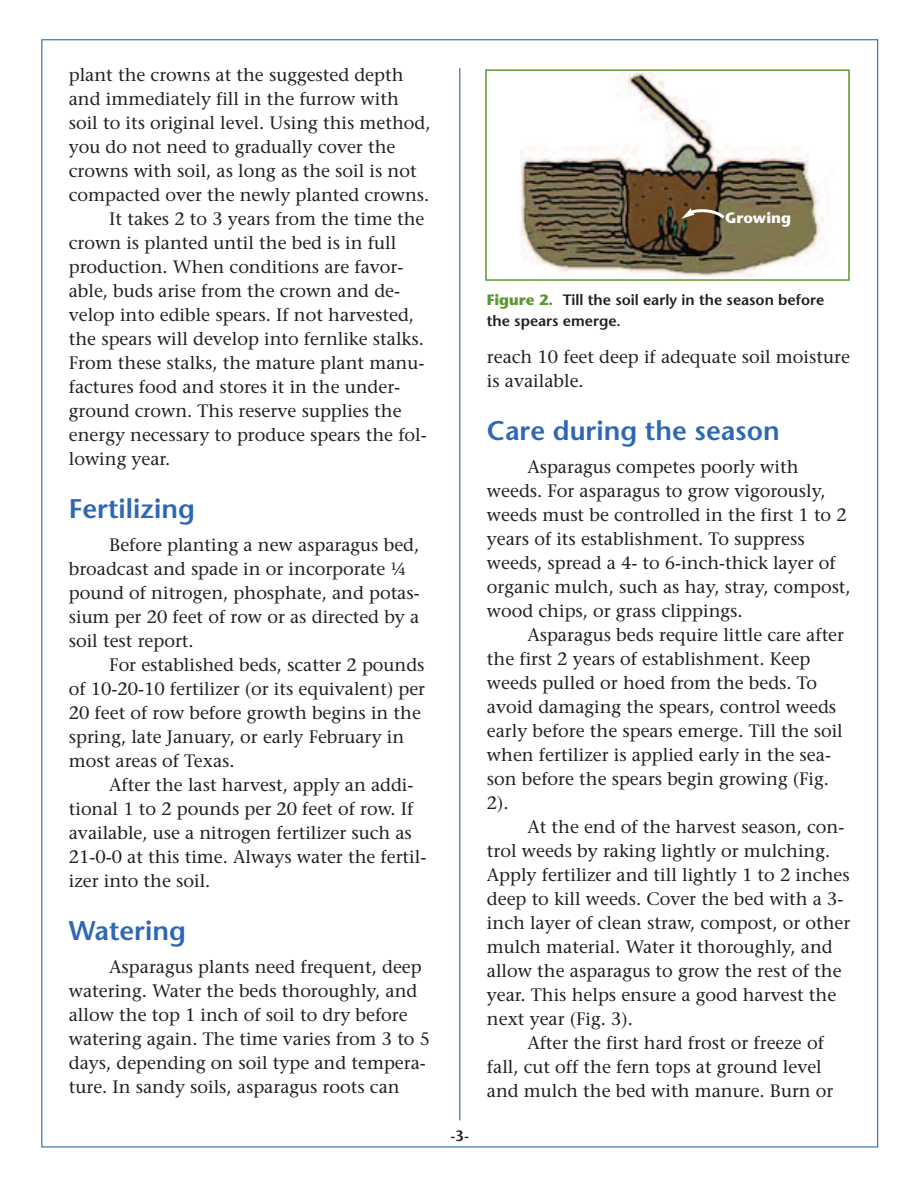
<style>
.page{position:relative;width:918px;height:1188px;background:#fff}
.page>*{position:absolute;margin:0;border:0;box-sizing:border-box;transform-origin:0 0}
.t1{font:600 27px "Stone Sans";color:#2e67b2}
.t2{font:18px/24px "Stone Serif";color:#231f20}
.t3{font:600 15px/21px "Stone Sans";color:#231f20}
.t4{font:700 15px "Stone Sans";color:#fff}
.s1{font-weight:700;color:#5c9731}
</style>
<div class="page">
<img style="left:521px;top:73px;width:308px;height:205px">
<div style="left:485px;top:69px;width:365px;height:212px;border:2px solid #5c9731"></div>
<hr style="left:459px;top:68px;width:2px;height:1052px;background:#6f86c3">
<svg style="left:681px;top:208px;width:47px;height:14px"></svg>
<p class="t2" style="left:69px;top:64px;width:336px">plant the crowns at the suggested depth</p>
<p class="t2" style="left:69px;top:88px;width:332px">and immediately fill in the furrow with</p>
<p class="t2" style="left:69px;top:112px;width:363px">soil to its original level. Using this method,</p>
<p class="t2" style="left:69px;top:136px;width:328px">you do not need to gradually cover the</p>
<p class="t2" style="left:69px;top:160px;width:349px">crowns with soil, as long as the soil is not</p>
<p class="t2" style="left:69px;top:184px;width:362px">compacted over the newly planted crowns.</p>
<p class="t2" style="left:109px;top:208px;width:317px">It takes 2 to 3 years from the time the</p>
<p class="t2" style="left:69px;top:232px;width:329px">crown is planted until the bed is in full</p>
<p class="t2" style="left:69px;top:256px;width:336px">production. When conditions are favor-</p>
<p class="t2" style="left:69px;top:280px;width:333px">able, buds arise from the crown and de-</p>
<p class="t2" style="left:69px;top:304px;width:347px">velop into edible spears. If not harvested,</p>
<p class="t2" style="left:69px;top:328px;width:357px">the spears will develop into fernlike stalks.</p>
<p class="t2" style="left:69px;top:352px;width:357px">From these stalks, the mature plant manu-</p>
<p class="t2" style="left:69px;top:376px;width:333px">factures food and stores it in the under-</p>
<p class="t2" style="left:69px;top:400px;width:334px">ground crown. This reserve supplies the</p>
<p class="t2" style="left:69px;top:424px;width:359px">energy necessary to produce spears the fol-</p>
<p class="t2" style="left:69px;top:448px;width:103px">lowing year.</p>
<h1 class="t1" style="left:69px;top:498px;width:128px">Fertilizing</h1>
<p class="t2" style="left:69px;top:535px;width:352px;text-indent:40px">Before planting a new asparagus bed, broadcast and spade in or incorporate ¼ pound of nitrogen, phosphate, and potas&shy;sium per 20 feet of row or as directed by a soil test report.</p>
<p class="t2" style="left:69px;top:655px;width:358px;text-indent:40px">For established beds, scatter 2 pounds of 10-20-10 fertilizer (or its equivalent) per 20 feet of row before growth begins in the spring, late January, or early February in most areas of Texas.</p>
<p class="t2" style="left:69px;top:775px;width:359px;text-indent:41px">After the last harvest, apply an addi&shy;tional 1 to 2 pounds per 20 feet of row. If available, use a nitrogen fertilizer such as 21-0-0 at this time. Always water the fertil&shy;izer into the soil.</p>
<h1 class="t1" style="left:69px;top:920px;width:119px">Watering</h1>
<p class="t2" style="left:69px;top:957px;width:363px;text-indent:40px">Asparagus plants need frequent, deep watering. Water the beds thoroughly, and allow the top 1 inch of soil to dry before watering again. The time varies from 3 to 5 days, depending on soil type and tempera&shy;ture. In sandy soils, asparagus roots can</p>
<p class="t4" style="left:725px;top:212px;width:67px">Growing</p>
<p class="t3" style="left:450px;top:1127px;width:20px">-3-</p>
<p class="t3" style="left:487px;top:291px;width:339px"><span class="s1">Figure 2.</span> Till the soil early in the season before the spears emerge.</p>
<p class="t2" style="left:487px;top:346px;width:364px">reach 10 feet deep if adequate soil moisture is available.</p>
<h1 class="t1" style="left:487px;top:420px;width:294px">Care during the season</h1>
<p class="t2" style="left:487px;top:456px;width:365px;text-indent:41px">Asparagus competes poorly with weeds. For asparagus to grow vigorously, weeds must be controlled in the first 1 to 2 years of its establishment. To suppress weeds, spread a 4- to 6-inch-thick layer of organic mulch, such as hay, stray, compost, wood chips, or grass clippings.</p>
<p class="t2" style="left:487px;top:624px;width:359px;text-indent:41px">Asparagus beds require little care after the first 2 years of establishment. Keep weeds pulled or hoed from the beds. To avoid damaging the spears, control weeds early before the spears emerge. Till the soil when fertilizer is applied early in the sea&shy;son before the spears begin growing (Fig.<br>2).</p>
<p class="t2" style="left:487px;top:816px;width:365px;text-indent:41px">At the end of the harvest season, con&shy;trol weeds by raking lightly or mulching.<br>Apply fertilizer and till lightly 1 to 2 inches deep to kill weeds. Cover the bed with a 3- inch layer of clean straw, compost, or other mulch material. Water it thoroughly, and allow the asparagus to grow the rest of the year. This helps ensure a good harvest the next year (Fig. 3).</p>
<p class="t2" style="left:487px;top:1032px;width:348px;text-indent:41px">After the first hard frost or freeze of fall, cut off the fern tops at ground level and mulch the bed with manure. Burn or</p>
</div>
